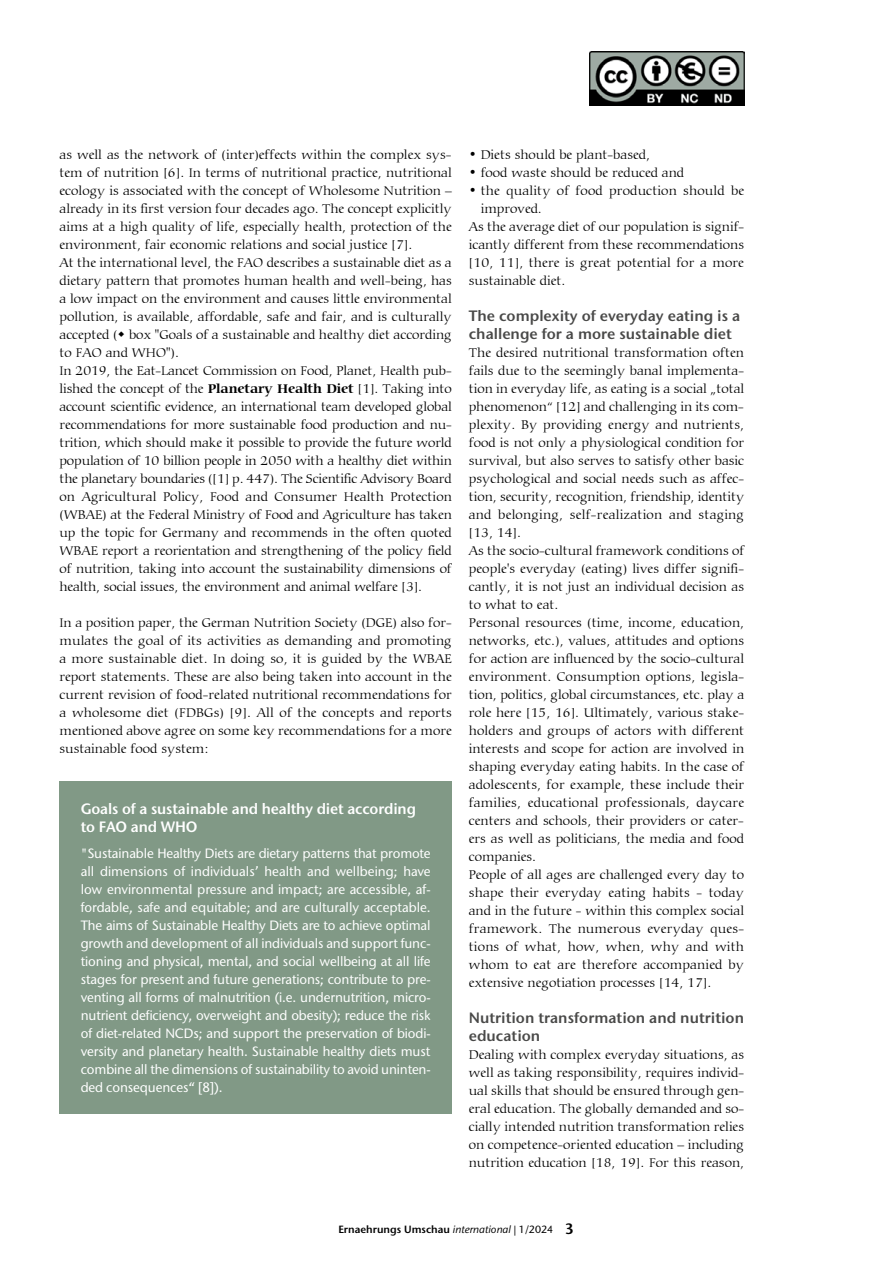
<style>
.page{position:relative;width:893px;height:1263px;background:#fff}
.page>*{position:absolute;margin:0;border:0;box-sizing:border-box;transform-origin:0 0}
.t1{font:600 15px/18px "Stone Sans ITC Pro";color:#494948}
.t2{font:600 15px/18px "Stone Sans ITC Pro";letter-spacing:-.01em;color:#fff}
.t3{font:300 13.5px/18px "Carmina BT";color:#000}
.t4{font:500 13.5px/18px "Stone Sans ITC Std";letter-spacing:-.01em;color:#fff;text-align:justify}
.t5{font:600 10.5px "Stone Sans ITC Pro";color:#000}
.s1{font-weight:700}
.s2{font-family:"Stone Sans ITC Std";font-weight:500;font-style:italic}
.s3{font-family:"Stone Sans ITC Std";font-weight:500}
.s4{font-size:15px}
</style>
<div class="page">
<div style="left:60px;top:781px;width:392px;height:332px;background:#819986"></div>
<img style="left:590px;top:51px;width:154px;height:54px">
<p class="t3" style="left:60px;top:146px;width:394px">as well as the network of (inter)effects within the complex sys&shy;tem of nutrition [6]. In terms of nutritional practice, nutritional ecology is associated with the concept of Wholesome Nutrition – already in its first version four decades ago. The concept explicitly aims at a high quality of life, especially health, protection of the environment, fair economic relations and social justice [7].<br>At the international level, the FAO describes a sustainable diet as a dietary pattern that promotes human health and well-being, has a low impact on the environment and causes little environmental pollution, is available, affordable, safe and fair, and is culturally accepted ( box "Goals of a sustainable and healthy diet according to FAO and WHO").<br>In 2019, the Eat-Lancet Commission on Food, Planet, Health pub&shy;lished the concept of the <span class="s1">Planetary Health Diet</span> [1]. Taking into account scientific evidence, an international team developed global recommendations for more sustainable food production and nu&shy;trition, which should make it possible to provide the future world population of 10 billion people in 2050 with a healthy diet within the planetary boundaries ([1] p. 447). The Scientific Advisory Board on Agricultural Policy, Food and Consumer Health Protection (WBAE) at the Federal Ministry of Food and Agriculture has taken up the topic for Germany and recommends in the often quoted WBAE report a reorientation and strengthening of the policy field of nutrition, taking into account the sustainability dimensions of health, social issues, the environment and animal welfare [3].</p>
<p class="t3" style="left:60px;top:614px;width:394px;text-align:justify">In a position paper, the German Nutrition Society (DGE) also for&shy;mulates the goal of its activities as demanding and promoting a more sustainable diet. In doing so, it is guided by the WBAE report statements. These are also being taken into account in the current revision of food-related nutritional recommendations for a wholesome diet (FDBGs) [9]. All of the concepts and reports mentioned above agree on some key recommendations for a more sustainable food system:</p>
<p class="t2" style="left:81px;top:799px;width:337px">Goals of a sustainable and healthy diet according to FAO and WHO</p>
<p class="t4" style="left:81px;top:844px;width:351px">"Sustainable Healthy Diets are dietary patterns that promote all dimensions of individuals’ health and wellbeing; have low environmental pressure and impact; are accessible, af&shy;fordable, safe and equitable; and are culturally acceptable.<br>The aims of Sustainable Healthy Diets are to achieve optimal growth and development of all individuals and support func&shy;tioning and physical, mental, and social wellbeing at all life stages for present and future generations; contribute to pre&shy;venting all forms of malnutrition (i.e. undernutrition, micro&shy;nutrient deficiency, overweight and obesity); reduce the risk of diet-related NCDs; and support the preservation of biodi&shy;versity and planetary health. Sustainable healthy diets must combine all the dimensions of sustainability to avoid uninten&shy;ded consequences“ [8]).</p>
<p class="t3" style="left:469px;top:146px;width:183px">• Diets should be plant-based,</p>
<p class="t3" style="left:469px;top:164px;width:217px">• food waste should be reduced and</p>
<p class="t3" style="left:469px;top:182px;width:277px">• the quality of food production should be</p>
<p class="t3" style="left:481px;top:200px;width:63px">improved.</p>
<p class="t3" style="left:469px;top:218px;width:277px">As the average diet of our population is signif-</p>
<p class="t3" style="left:469px;top:236px;width:277px">icantly different from these recommendations</p>
<p class="t3" style="left:469px;top:254px;width:277px">[10, 11], there is great potential for a more</p>
<p class="t3" style="left:469px;top:272px;width:98px">sustainable diet.</p>
<p class="t1" style="left:469px;top:307px;width:273px">The complexity of everyday eating is a challenge for a more sustainable diet</p>
<p class="t3" style="left:469px;top:344px;width:277px">The desired nutritional transformation often fails due to the seemingly banal implementa&shy;tion in everyday life, as eating is a social „total phenomenon“ [12] and challenging in its com&shy;plexity. By providing energy and nutrients, food is not only a physiological condition for survival, but also serves to satisfy other basic psychological and social needs such as affec&shy;tion, security, recognition, friendship, identity and belonging, self-realization and staging [13, 14].<br>As the socio-cultural framework conditions of people's everyday (eating) lives differ signifi&shy;cantly, it is not just an individual decision as to what to eat.<br>Personal resources (time, income, education, networks, etc.), values, attitudes and options for action are influenced by the socio-cultural environment. Consumption options, legisla&shy;tion, politics, global circumstances, etc. play a role here [15, 16]. Ultimately, various stake&shy;holders and groups of actors with different interests and scope for action are involved in shaping everyday eating habits. In the case of adolescents, for example, these include their families, educational professionals, daycare centers and schools, their providers or cater&shy;ers as well as politicians, the media and food companies.<br>People of all ages are challenged every day to shape their everyday eating habits - today and in the future - within this complex social framework. The numerous everyday ques&shy;tions of what, how, when, why and with whom to eat are therefore accompanied by extensive negotiation processes [14, 17].</p>
<p class="t1" style="left:469px;top:1009px;width:277px">Nutrition transformation and nutrition education</p>
<p class="t3" style="left:469px;top:1046px;width:277px;text-align:justify">Dealing with complex everyday situations, as well as taking responsibility, requires individ&shy;ual skills that should be ensured through gen&shy;eral education. The globally demanded and so&shy;cially intended nutrition transformation relies on competence-oriented education – including nutrition education [18, 19]. For this reason,</p>
<p class="t5" style="left:338px;top:1222px;width:237px">Ernaehrungs Umschau <span class="s2">international</span> <span class="s3">| 1/2024</span> <span class="s4">3</span></p>
</div>
